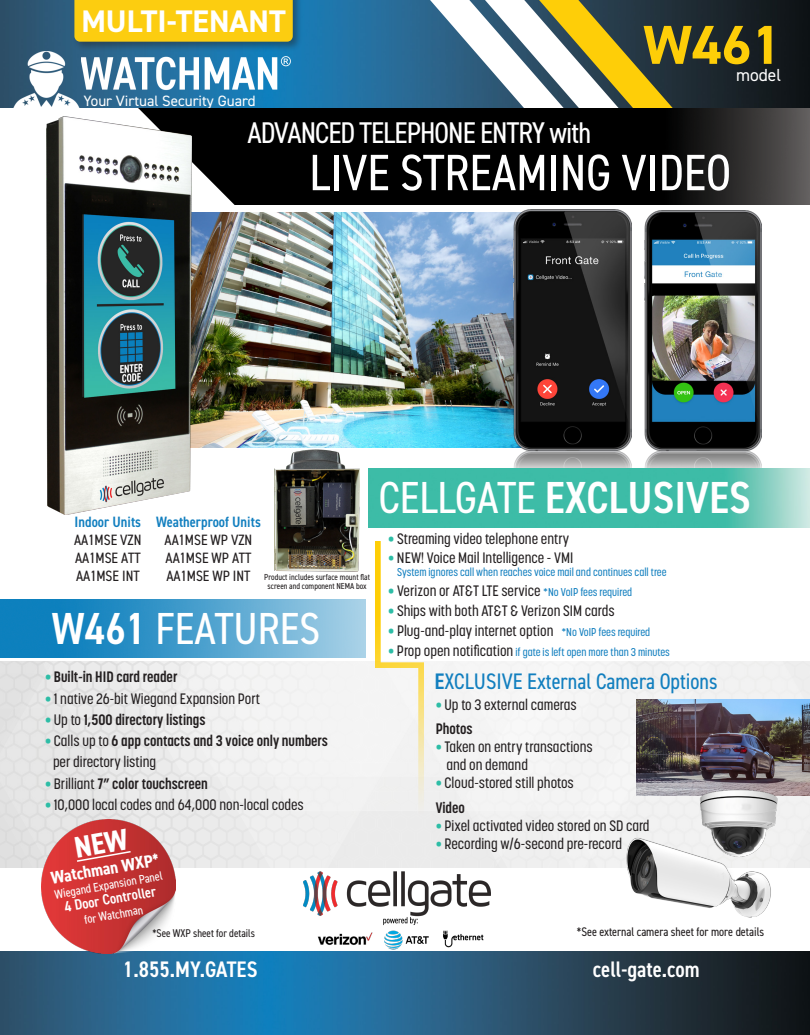
<style>
.page{position:relative;width:810px;height:1035px;background:#fff}
.page>*{position:absolute;margin:0;border:0;box-sizing:border-box;transform-origin:0 0}
.t1{font:700 55px "DIN2014";color:#fece08}
.t2{font:condensed 51.25px "DIN2014";color:#fff}
.t3{font:600 condensed 45px "DIN2014";color:#fff}
.t4{font:condensed 45px "DIN2014";color:#fff}
.t5{font:700 31.25px "DIN2014";color:#fff}
.t6{font:condensed 30px "DIN2014";letter-spacing:-.03em;color:#fff}
.t7{font:condensed 22.5px "DIN2014";color:#127fbf}
.t8{font:600 condensed 22.5px "DIN2014";color:#fff}
.t9{font:700 condensed 17.5px "DIN2014";color:#fff}
.t10{font:17.5px "DIN2014";color:#fff}
.t11{font:500 15px/18px "Korolev Condensed";color:#231f20}
.t12{font:700 15px "Korolev Condensed";color:#231f20}
.t13{font:condensed 15px "DIN2014";color:#231f20}
.t14{font:600 condensed 15px/18px "DIN2014";color:#127fbf}
.t15{font:15px "DIN2014";color:#fff}
.t16{font:600 condensed 15px "DIN2014";color:#fff}
.t17{font:condensed 12.5px "DIN2014";color:#231f20}
.t18{font:condensed 12.5px "DIN2014";color:#fff}
.t19{font:500 11.25px "Korolev Condensed";color:#127fbf}
.t20{font:condensed 11.25px "DIN2014";color:#231f20}
.t21{font:condensed 8.75px/8.8px "DIN2014";color:#231f20;text-align:center}
.s1{font-weight:400;color:#231f20}
.s2{font-weight:600}
.s3{font-weight:500;color:#2dbda6}
.s4{color:#2dbda6}
.s5{font-weight:500}
.s6{font-weight:400}
.s7{font-weight:100;color:#2dbda6}
.s8{font-size:11.25px;color:#127fbf}
.s9{font-weight:100;font-size:15px;color:#2dbda6}
.s10{font-size:15px;color:#231f20}
</style>
<div class="page">
<img style="left:0;top:0;width:810px;height:108px">
<svg style="left:420px;top:0;width:253px;height:108px"></svg>
<img style="left:0;top:951px;width:810px;height:84px">
<img style="left:13px;top:51px;width:68px;height:57px">
<img style="left:81px;top:52px;width:213px;height:42px">
<div style="left:72px;top:0;width:231px;height:52px;background:#231f20;opacity:.45"></div>
<div style="left:74px;top:0;width:219px;height:42px;background:#fccd10"></div>
<img style="left:0;top:661px;width:810px;height:206px">
<img style="left:139px;top:108px;width:671px;height:96px">
<img style="left:191px;top:213px;width:323px;height:235px">
<img style="left:376px;top:542px;width:48px;height:274px">
<img style="left:0;top:600px;width:366px;height:57px">
<img style="left:636px;top:700px;width:174px;height:96px">
<img style="left:47px;top:116px;width:144px;height:398px">
<img style="left:274px;top:449px;width:85px;height:122px">
<img style="left:304px;top:864px;width:187px;height:52px">
<img style="left:317px;top:916px;width:167px;height:34px">
<img style="left:42px;top:820px;width:134px;height:133px">
<img style="left:697px;top:785px;width:84px;height:76px">
<img style="left:615px;top:810px;width:164px;height:108px">
<img style="left:514px;top:210px;width:117px;height:258px">
<img style="left:644px;top:210px;width:117px;height:258px">
<img style="left:369px;top:468px;width:441px;height:59px">
<svg style="left:75px;top:828px;width:57px;height:35px;background:#cd3b3b"></svg>
<h3 class="t5" style="left:81px;top:1px;width:206px">MULTI-TENANT</h3>
<p class="t15" style="left:84px;top:91px;width:174px">Your Virtual Security Guard</p>
<h1 class="t1" style="left:643px;top:8px;width:139px">W461</h1>
<p class="t10" style="left:736px;top:64px;width:47px">model</p>
<p class="t6" style="left:247px;top:112px;width:345px">ADVANCED TELEPHONE ENTRY with</p>
<p class="t2" style="left:309px;top:138px;width:423px">LIVE STREAMING VIDEO</p>
<p class="t14" style="left:74px;top:513px;width:69px">Indoor Units<br><span class="s1">AA1MSE VZN</span></p>
<p class="t13" style="left:75px;top:548px;width:67px">AA1MSE ATT</p>
<p class="t13" style="left:76px;top:566px;width:65px">AA1MSE INT</p>
<p class="t14" style="left:156px;top:513px;width:106px">Weatherproof Units</p>
<p class="t13" style="left:165px;top:530px;width:89px">AA1MSE WP VZN</p>
<p class="t13" style="left:166px;top:548px;width:87px">AA1MSE WP ATT</p>
<p class="t13" style="left:166px;top:566px;width:86px">AA1MSE WP INT</p>
<p class="t21" style="left:264px;top:572px;width:107px">Product includes surface mount flat screen and component NEMA box</p>
<p class="t4" style="left:52px;top:598px;width:270px"><span class="s2">W461</span> FEATURES</p>
<p class="t12" style="left:45px;top:668px;width:134px"><span class="s3">•</span> Built-in HID card reader</p>
<p class="t11" style="left:45px;top:689px;width:217px"><span class="s4">•</span> 1 native 26-bit Wiegand Expansion Port</p>
<p class="t12" style="left:45px;top:711px;width:162px"><span class="s3">•</span> <span class="s5">Up to</span> 1,500 directory listings</p>
<p class="t12" style="left:45px;top:732px;width:284px"><span class="s3">•</span> <span class="s5">Calls up to</span> 6 app contacts and 3 voice only numbers</p>
<p class="t11" style="left:53px;top:753px;width:105px">per directory listing</p>
<p class="t12" style="left:45px;top:774px;width:164px"><span class="s3">•</span> <span class="s5">Brilliant</span> 7” color touchscreen</p>
<p class="t11" style="left:45px;top:795px;width:260px"><span class="s4">•</span> 10,000 local codes and 64,000 non-local codes</p>
<p class="t9" style="left:49px;top:867px;width:111px;rotate:-10deg">Watchman WXP*</p>
<p class="t18" style="left:53px;top:886px;width:111px;rotate:-10deg">Wiegand Expansion Panel</p>
<p class="t16" style="left:63px;top:897px;width:94px;rotate:-10deg">4 Door Controller</p>
<p class="t18" style="left:83px;top:911px;width:61px;rotate:-10deg">for Watchman</p>
<p class="t20" style="left:152px;top:926px;width:104px">*See WXP sheet for details</p>
<p class="t3" style="left:379px;top:468px;width:373px"><span class="s6">CELLGATE</span> EXCLUSIVES</p>
<p class="t11" style="left:388px;top:530px;width:183px"><span class="s4">•</span> Streaming video telephone entry</p>
<p class="t11" style="left:388px;top:549px;width:187px"><span class="s7">•</span> NEW! Voice Mail Intelligence - VMI</p>
<p class="t19" style="left:397px;top:565px;width:271px">System ignores call when reaches voice mail and continues call tree</p>
<p class="t11" style="left:388px;top:581px;width:245px"><span class="s4">•</span> Verizon or AT&amp;T LTE service <span class="s8">*No VoIP fees required</span></p>
<p class="t11" style="left:388px;top:601px;width:228px"><span class="s4">•</span> Ships with both AT&amp;T &amp; Verizon SIM cards</p>
<p class="t11" style="left:388px;top:621px;width:264px"><span class="s4">•</span> Plug-and-play internet option <span class="s8">*No VoIP fees required</span></p>
<p class="t19" style="left:388px;top:645px;width:283px"><span class="s9">•</span> <span class="s10">Prop open notification</span> if gate is left open more than 3 minutes</p>
<p class="t7" style="left:435px;top:666px;width:285px"><span class="s2">E</span>XCLUSIVE External Camera Options</p>
<p class="t11" style="left:436px;top:696px;width:143px"><span class="s4">•</span> Up to 3 external cameras</p>
<p class="t12" style="left:436px;top:720px;width:38px">Photos</p>
<p class="t11" style="left:446px;top:738px;width:148px;text-indent:-11px"><span class="s7">•</span> Taken on entry transactions and on demand</p>
<p class="t11" style="left:436px;top:774px;width:140px"><span class="s4">•</span> Cloud-stored still photos</p>
<p class="t12" style="left:436px;top:799px;width:31px">Video</p>
<p class="t11" style="left:436px;top:817px;width:215px"><span class="s7">•</span> Pixel activated video stored on SD card</p>
<p class="t11" style="left:436px;top:835px;width:188px"><span class="s7">•</span> Recording w/6-second pre-record</p>
<p class="t17" style="left:577px;top:923px;width:189px">*See external camera sheet for more details</p>
<h3 class="t8" style="left:123px;top:954px;width:136px">1.855.MY.GATES</h3>
<h3 class="t8" style="left:593px;top:954px;width:108px">cell-gate.com</h3>
</div>
